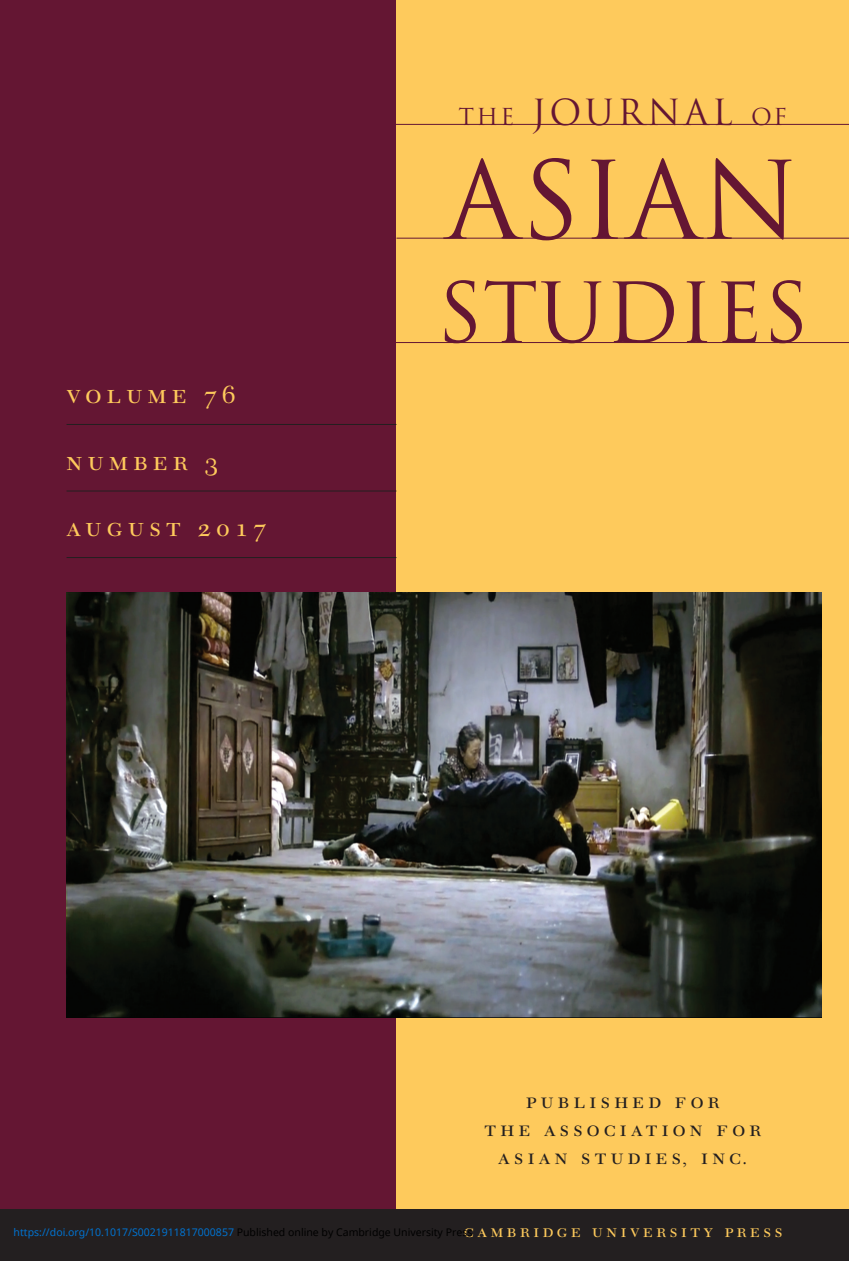
<style>
.page{position:relative;width:849px;height:1261px;background:#fff}
.page>*{position:absolute;margin:0;border:0;box-sizing:border-box;transform-origin:0 0}
.t1{font:105px "Trajan";color:#641633}
.t2{font:80.5px "Trajan";color:#641633}
.t3{font:35px "Trajan";letter-spacing:.1em;color:#641633}
.t4{font:26.25px "New Caledonia SC";letter-spacing:.2em;color:#feca5c}
.t5{font:21px/28px "New Caledonia SC";letter-spacing:.2em;color:#231f20;text-align:center}
.t6{font:17.5px "New Caledonia SC";letter-spacing:.2em;color:#feca5c}
.t7{font:10.5px "Noto Sans";color:#0172cf}
.s1{font-size:22.75px}
.s2{color:#000}
</style>
<div class="page">
<div style="left:0;top:0;width:848px;height:1260px;background:#641633"></div>
<div style="left:0;top:1208px;width:848px;height:52px;background:#231f20"></div>
<hr style="left:0;top:0;width:1px;height:1260px;background:#231f20">
<hr style="left:0;top:0;width:1px;height:90px;background:#feca5c">
<div style="left:396px;top:0;width:452px;height:668px;background:#feca5c"></div>
<div style="left:396px;top:653px;width:452px;height:555px;background:#feca5c"></div>
<hr style="left:394px;top:124px;width:454px;height:1px;background:#641633">
<hr style="left:396px;top:238px;width:452px;height:1px;background:#641633">
<hr style="left:396px;top:342px;width:452px;height:1px;background:#641633">
<hr style="left:67px;top:424px;width:329px;height:1px;background:#231f20">
<hr style="left:67px;top:490px;width:329px;height:1px;background:#231f20">
<hr style="left:67px;top:557px;width:329px;height:1px;background:#231f20">
<img style="left:67px;top:592px;width:754px;height:425px">
<p class="t3" style="left:458px;top:93px;width:330px"><span class="s1">THE</span> JOURNAL <span class="s1">OF</span></p>
<p class="t4" style="left:67px;top:383px;width:170px">volume 76</p>
<p class="t4" style="left:67px;top:450px;width:153px">number 3</p>
<p class="t4" style="left:67px;top:516px;width:201px">august 2017</p>
<p class="t1" style="left:446px;top:141px;width:355px">ASIAN</p>
<p class="t2" style="left:436px;top:267px;width:373px">STUDIES</p>
<p class="t5" style="left:484px;top:1088px;width:278px">published for<br>the association for asian studies, inc.</p>
<p class="t7" style="left:14px;top:1224px;width:460px">https://doi.org/10.1017/S0021911817000857 <span class="s2">Published online by Cambridge University Press</span></p>
<p class="t6" style="left:464px;top:1223px;width:319px">cambridge university press</p>
</div>
